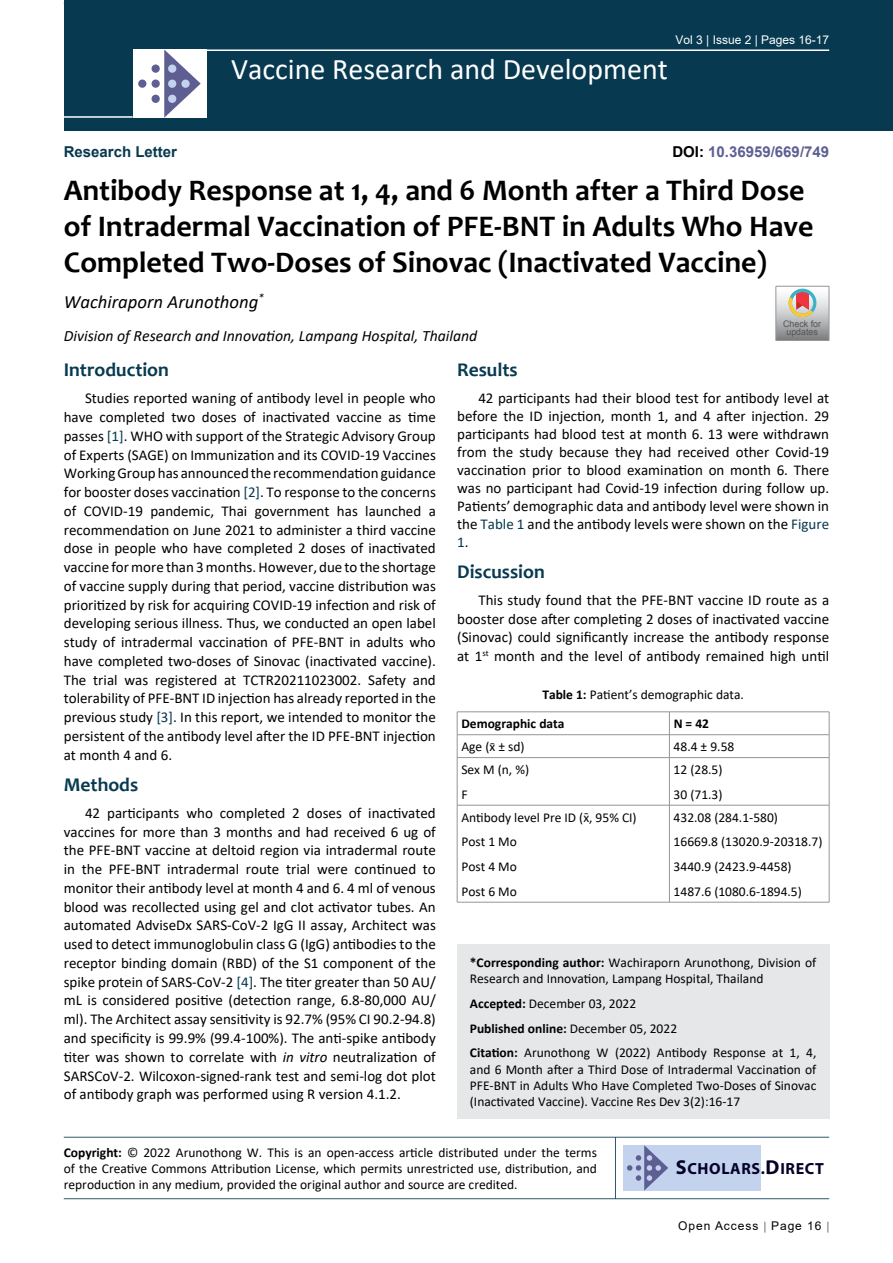
<style>
.page{position:relative;width:893px;height:1263px;background:#fff}
.page>*{position:absolute;margin:0;border:0;box-sizing:border-box;transform-origin:0 0}
.t1{font:700 30px/36px "Candara";color:#000}
.t2{font:30px "Calibri";color:#fff}
.t3{font:700 19.5px "Candara";color:#073950}
.t4{font:italic 18.75px "Calibri";color:#000}
.t5{font:700 16.2px "Myriad Pro";letter-spacing:.04em;color:#050128}
.t6{font:italic 15.75px "Calibri";color:#000}
.t7{font:15px/18.8px "Calibri";color:#000;text-align:justify}
.t8{font:700 15px "Arial";color:#5e5f93}
.t9{font:700 15px "Arial";color:#073950}
.t10{font:13.5px/24.8px "Calibri";color:#000}
.t11{font:700 13.5px "Calibri";color:#000}
.t12{font:12px "Arial";color:#fff}
.t13{font:12px "Arial";letter-spacing:.08em;color:#000}
.t14{font:9px/7.8px "Arial";color:#535353;text-align:center}
.s1{color:#000}
.s2{color:#073950}
.s3{font-style:italic}
.s4{font-weight:700}
.s5{font-size:20.25px}
</style>
<div class="page">
<div style="left:64px;top:0;width:829px;height:131px;background:#073950"></div>
<hr style="left:64px;top:1137px;width:765px;height:1px;background:#073950">
<hr style="left:64px;top:1198px;width:765px;height:1px;background:#073950">
<hr style="left:615px;top:1137px;width:1px;height:62px;background:#073950">
<div style="left:623px;top:1145px;width:138px;height:45px;background:#c3d3ee"></div>
<svg style="left:627px;top:1145px;width:41px;height:45px"></svg>
<hr style="left:204px;top:49px;width:625px;height:2px;background:#fff">
<hr style="left:64px;top:116px;width:69px;height:2px;background:#fff">
<div style="left:133px;top:49px;width:74px;height:69px;background:#fff"></div>
<svg style="left:164px;top:49px;width:37px;height:69px"></svg>
<div style="left:152px;top:65px;width:8px;height:8px;background:#5e5e92;border-radius:50%"></div>
<div style="left:138px;top:80px;width:8px;height:8px;background:#5e5e92;border-radius:50%"></div>
<div style="left:152px;top:80px;width:8px;height:8px;background:#5e5e92;border-radius:50%"></div>
<div style="left:168px;top:80px;width:8px;height:8px;background:#c3d3ee;border-radius:50%"></div>
<div style="left:181px;top:80px;width:9px;height:8px;background:#c3d3ee;border-radius:50%"></div>
<div style="left:168px;top:95px;width:8px;height:8px;background:#c3d3ee;border-radius:50%"></div>
<div style="left:168px;top:65px;width:8px;height:8px;background:#c3d3ee;border-radius:50%"></div>
<div style="left:152px;top:95px;width:8px;height:8px;background:#5e5e92;border-radius:50%"></div>
<div style="left:457px;top:944px;width:372px;height:175px;background:#e6e7e8"></div>
<svg style="left:776px;top:286px;width:53px;height:55px;background:#bcb6b3"></svg>
<hr style="left:457px;top:711px;width:212px;height:1px;background:#939598">
<hr style="left:669px;top:711px;width:160px;height:1px;background:#939598">
<hr style="left:457px;top:734px;width:212px;height:1px;background:#939598">
<svg style="left:457px;top:712px;width:1px;height:45px"></svg>
<hr style="left:669px;top:734px;width:160px;height:1px;background:#939598">
<svg style="left:669px;top:712px;width:1px;height:45px"></svg>
<svg style="left:829px;top:712px;width:1px;height:45px"></svg>
<hr style="left:457px;top:757px;width:212px;height:1px;background:#939598">
<hr style="left:457px;top:758px;width:1px;height:47px;background:#939598">
<hr style="left:669px;top:757px;width:160px;height:1px;background:#939598">
<hr style="left:669px;top:758px;width:1px;height:47px;background:#939598">
<hr style="left:829px;top:758px;width:1px;height:47px;background:#939598">
<hr style="left:457px;top:805px;width:212px;height:1px;background:#939598">
<hr style="left:457px;top:805px;width:1px;height:97px;background:#939598">
<hr style="left:669px;top:805px;width:160px;height:1px;background:#939598">
<hr style="left:669px;top:805px;width:1px;height:97px;background:#939598">
<hr style="left:829px;top:805px;width:1px;height:97px;background:#939598">
<hr style="left:457px;top:902px;width:212px;height:1px;background:#939598">
<hr style="left:669px;top:902px;width:160px;height:1px;background:#939598">
<p class="t9" style="left:64px;top:141px;width:115px">Research Letter</p>
<h1 class="t2" style="left:231px;top:48px;width:438px">Vaccine Research and Development</h1>
<p class="t12" style="left:675px;top:31px;width:155px">Vol 3 | Issue 2 | Pages 16-17</p>
<p class="t8" style="left:672px;top:141px;width:158px"><span class="s1">DOI:</span> 10.36959/669/749</p>
<h1 class="t1" style="left:64px;top:172px;width:751px">Antibody Response at 1, 4, and 6 Month after a Third Dose of Intradermal Vaccination of PFE-BNT in Adults Who Have<br>Completed Two-Doses of Sinovac (Inactivated Vaccine)</h1>
<p class="t4" style="left:64px;top:288px;width:202px">Wachiraporn Arunothong<sup>*</sup></p>
<p class="t6" style="left:64px;top:325px;width:415px">Division of Research and Innovation, Lampang Hospital, Thailand</p>
<p class="t14" style="left:783px;top:320px;width:39px">Check for updates</p>
<h2 class="t3" style="left:64px;top:358px;width:107px">Introduction</h2>
<p class="t7" style="left:64px;top:389px;width:374px;text-indent:21px">Studies reported waning of antibody level in people who have completed two doses of inactivated vaccine as time passes <span class="s2">[1]</span>. WHO with support of the Strategic Advisory Group of Experts (SAGE) on Immunization and its COVID-19 Vaccines Working Group has announced the recommendation guidance for booster doses vaccination <span class="s2">[2]</span>. To response to the concerns of COVID-19 pandemic, Thai government has launched a recommendation on June 2021 to administer a third vaccine dose in people who have completed 2 doses of inactivated vaccine for more than 3 months. However, due to the shortage of vaccine supply during that period, vaccine distribution was prioritized by risk for acquiring COVID-19 infection and risk of developing serious illness. Thus, we conducted an open label study of intradermal vaccination of PFE-BNT in adults who have completed two-doses of Sinovac (inactivated vaccine).<br>The trial was registered at TCTR20211023002. Safety and tolerability of PFE-BNT ID injection has already reported in the previous study <span class="s2">[3]</span>. In this report, we intended to monitor the persistent of the antibody level after the ID PFE-BNT injection at month 4 and 6.</p>
<h2 class="t3" style="left:64px;top:772px;width:76px">Methods</h2>
<p class="t7" style="left:64px;top:803px;width:374px;text-indent:21px">42 participants who completed 2 doses of inactivated vaccines for more than 3 months and had received 6 ug of the PFE-BNT vaccine at deltoid region via intradermal route in the PFE-BNT intradermal route trial were continued to monitor their antibody level at month 4 and 6. 4 ml of venous blood was recollected using gel and clot activator tubes. An automated AdviseDx SARS-CoV-2 IgG II assay, Architect was used to detect immunoglobulin class G (IgG) antibodies to the receptor binding domain (RBD) of the S1 component of the spike protein of SARS-CoV-2 <span class="s2">[4]</span>. The titer greater than 50 AU/ mL is considered positive (detection range, 6.8-80,000 AU/ ml). The Architect assay sensitivity is 92.7% (95% CI 90.2-94.8) and specificity is 99.9% (99.4-100%). The anti-spike antibody titer was shown to correlate with <span class="s3">in vitro</span> neutralization of SARSCoV-2. Wilcoxon-signed-rank test and semi-log dot plot of antibody graph was performed using R version 4.1.2.</p>
<h2 class="t3" style="left:457px;top:358px;width:62px">Results</h2>
<p class="t7" style="left:457px;top:388px;width:374px;line-height:18px;text-indent:21px">42 participants had their blood test for antibody level at before the ID injection, month 1, and 4 after injection. 29 participants had blood test at month 6. 13 were withdrawn from the study because they had received other Covid-19 vaccination prior to blood examination on month 6. There was no participant had Covid-19 infection during follow up.<br>Patients’ demographic data and antibody level were shown in the <span class="s2">Table 1</span> and the antibody levels were shown on the <span class="s2">Figure 1</span>.</p>
<h2 class="t3" style="left:457px;top:559px;width:89px">Discussion</h2>
<p class="t7" style="left:457px;top:590px;width:374px;text-indent:21px">This study found that the PFE-BNT vaccine ID route as a booster dose after completing 2 doses of inactivated vaccine (Sinovac) could significantly increase the antibody response at 1<sup>st</sup> month and the level of antibody remained high until</p>
<p class="t10" style="left:461px;top:679px;width:284px;line-height:29.2px;text-indent:81px"><span class="s4">Table 1:</span> Patient’s demographic data.<br><span class="s4">Demographic data</span></p>
<p class="t11" style="left:674px;top:714px;width:37px">N = 42</p>
<p class="t10" style="left:461px;top:734px;width:65px">Age (x ±̄ sd)</p>
<p class="t10" style="left:674px;top:734px;width:62px">48.4 ± 9.58</p>
<p class="t10" style="left:461px;top:757px;width:69px">Sex M (n, %)<br>F</p>
<p class="t10" style="left:674px;top:757px;width:50px">12 (28.5)<br>30 (71.3)</p>
<p class="t10" style="left:461px;top:804px;width:177px">Antibody level Pre ID (x, 95% CI)</p>
<p class="t10" style="left:674px;top:804px;width:150px">432.08 (284.1-580)<br>16669.8 (13020.9-20318.7)<br>3440.9 (2423.9-4458)<br>1487.6 (1080.6-1894.5)</p>
<p class="t10" style="left:589px;top:805px;width:7px">̄</p>
<p class="t10" style="left:461px;top:829px;width:57px;text-align:justify">Post 1 Mo Post 4 Mo Post 6 Mo</p>
<p class="t10" style="left:470px;top:954px;width:348px;line-height:16.2px"><span class="s4">*Corresponding author:</span> Wachiraporn Arunothong, Division of<br>Research and Innovation, Lampang Hospital, Thailand</p>
<p class="t10" style="left:470px;top:991px;width:348px"><span class="s4">Accepted:</span> December 03, 2022<br><span class="s4">Published online:</span> December 05, 2022<br><span class="s4">Citation:</span> Arunothong W (2022) Antibody Response at 1, 4,</p>
<p class="t10" style="left:470px;top:1060px;width:348px;line-height:16.2px;text-align:justify">and 6 Month after a Third Dose of Intradermal Vaccination of PFE-BNT in Adults Who Have Completed Two-Doses of Sinovac (Inactivated Vaccine). Vaccine Res Dev 3(2):16-17</p>
<p class="t10" style="left:64px;top:1144px;width:535px;line-height:16.2px;text-align:justify"><span class="s4">Copyright:</span> © 2022 Arunothong W. This is an open-access article distributed under the terms of the Creative Commons Attribution License, which permits unrestricted use, distribution, and reproduction in any medium, provided the original author and source are credited.</p>
<p class="t5" style="left:676px;top:1158px;width:150px"><span class="s5">S</span>CHOLARS.<span class="s5">D</span>IRECT</p>
<p class="t13" style="left:678px;top:1217px;width:145px">Open Access Page 16</p>
</div>
